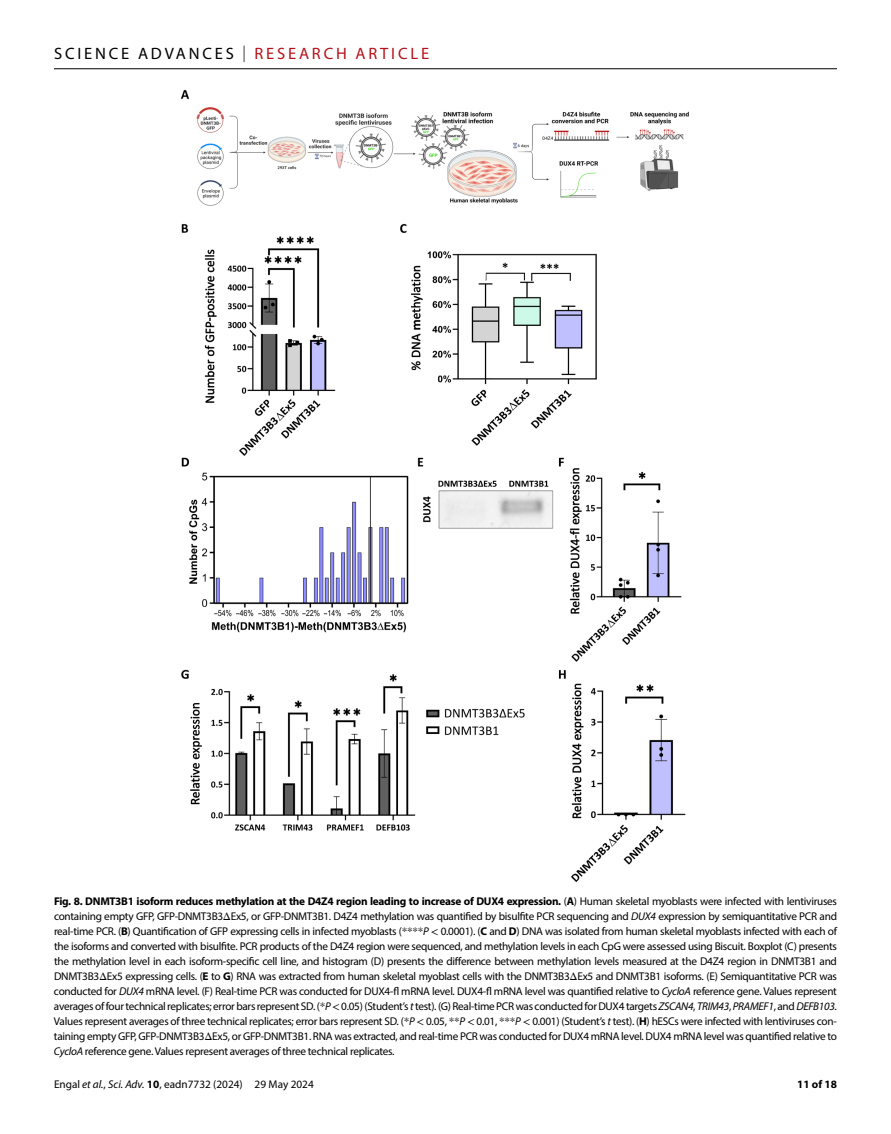
<style>
.page{position:relative;width:891px;height:1134px;background:#fff}
.page>*{position:absolute;margin:0;border:0;box-sizing:border-box;transform-origin:0 0}
.t1{font:16.5px "Myriad Pro";letter-spacing:.17em;color:#000}
.t2{font:16.5px "Myriad Pro";letter-spacing:.17em;color:#b5121b}
.t3{font:11.25px/15px "Myriad Pro";letter-spacing:-.025em;color:#000;text-align:justify}
.t4{font:11.25px "Myriad Pro";color:#000}
.t5{font:700 11.25px "Myriad Pro";color:#000}
.s1{font-weight:300}
.s2{color:#b5121b}
.s3{font-weight:700}
.s4{font-family:"STIX"}
.s5{font-style:italic}
</style>
<div class="page">
<hr style="left:54px;top:68px;width:783px;height:1px;background:#000">
<img style="left:181px;top:90px;width:508px;height:792px">
<h1 class="t1" style="left:54px;top:44px;width:224px">Scie nce Adva nces <span class="s1">|</span> <span class="s2">Resear</span></h1>
<h1 class="t2" style="left:324px;top:44px;width:105px">ch Ar ticle</h1>
<p class="t3" style="left:54px;top:894px;width:785px"><span class="s3">Fig. 8. DNMT3B1 isoform reduces methylation at the D4Z4 region leading to increase of DUX4 expression.</span> (<span class="s3">A</span>) Human skeletal myoblasts were infected with lentiviruses containing empty GFP, GFP--DN MT3B3<span class="s4">Δ</span>Ex5, or GFP--DN MT3B1. D4Z4 methylation was quantified by bisulfite PCR sequencing and <span class="s5">DUX4</span> expression by semiquantitative PCR and real-time PCR. (<span class="s3">B</span>) Quantification of GFP expressing cells in infected myoblasts (<span class="s4">****</span><span class="s5">P</span> <span class="s4">&lt;</span> 0.0001). (<span class="s3">C</span> and <span class="s3">D</span>) DNA was isolated from human skeletal myoblasts infected with each of the isoforms and converted with bisulfite. PCR products of the D4Z4 region were sequenced, and methylation levels in each CpG were assessed using Biscuit. Boxplot (C) presents the methylation level in each isoform-specific cell line, and histogram (D) presents the difference between methylation levels measured at the D4Z4 region in DN MT3B1 and DN MT3B3<span class="s4">Δ</span>Ex5 expressing cells. (<span class="s3">E</span> to <span class="s3">G</span>) RNA was extracted from human skeletal myoblast cells with the DN MT3B3<span class="s4">Δ</span>Ex5 and DN MT3B1 isoforms. (E) Semiquantitative PCR was conducted for <span class="s5">DUX4</span> mRNA level. (F) Real-time PCR was conducted for DUX4-fl mRNA level. DUX4-fl mRNA level was quantified relative to <span class="s5">CycloA</span> reference gene. Values represent averages of four technical replicates; error bars represent SD. (<span class="s4">*</span><span class="s5">P</span><span class="s4">&lt;</span> 0.05) (Student’s <span class="s5">t</span> test). (G) Real-time PCR was conducted for DUX4 targets <span class="s5">ZSCAN4</span>, <span class="s5">TRIM43</span>, <span class="s5">PRAMEF1</span>, and <span class="s5">DEFB103</span>.<br>Values represent averages of three technical replicates; error bars represent SD. (<span class="s4">*</span><span class="s5">P</span> <span class="s4">&lt;</span> 0.05, <span class="s4">**</span><span class="s5">P</span> <span class="s4">&lt;</span> 0.01, <span class="s4">***</span><span class="s5">P</span> <span class="s4">&lt;</span> 0.001) (Student’s <span class="s5">t</span> test). (<span class="s3">H</span>) hESCs were infected with lentiviruses con&shy;taining empty GFP, GFP--DN MT3B3<span class="s4">Δ</span>Ex5, or GFP--DN MT3B1. RNA was extracted, and real-time PCR was conducted for DUX4 mRNA level. DUX4 mRNA level was quantified relative to <span class="s5">CycloA</span> reference gene. Values represent averages of three technical replicates.</p>
<p class="t4" style="left:54px;top:1077px;width:261px">Engal <span class="s5">et al.</span>, <span class="s5">Sci. Adv.</span> <span class="s3">10</span>, eadn7732 (2024) 29 May 2024</p>
<p class="t5" style="left:797px;top:1076px;width:41px">11 of 18</p>
</div>
